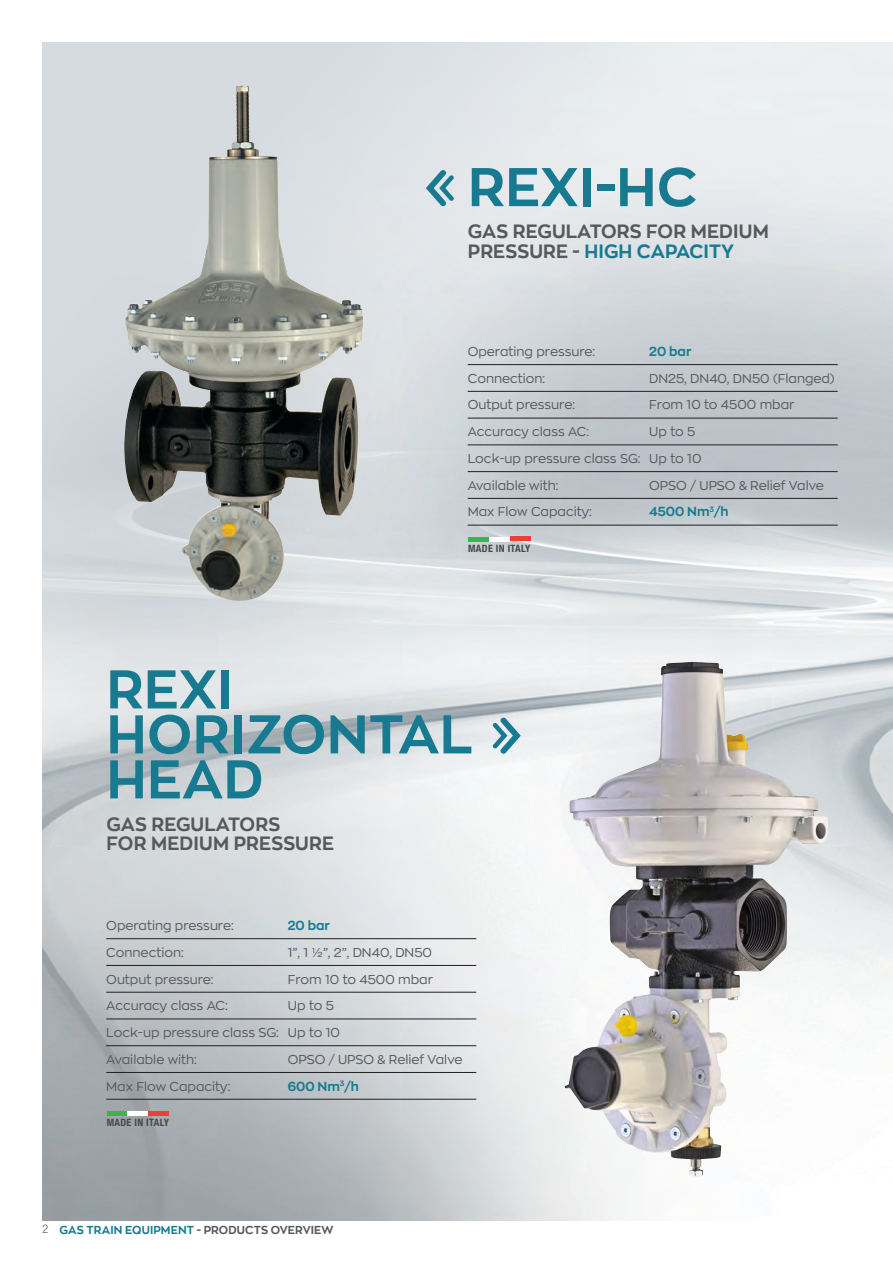
<style>
.page{position:relative;width:893px;height:1263px;background:#fff}
.page>*{position:absolute;margin:0;border:0;box-sizing:border-box;transform-origin:0 0}
.Normale{font:700 54px/45px "Zona Pro";letter-spacing:.01em;color:#177a90}
.Normale-2{font:700 18.75px/19.5px "Zona Pro";letter-spacing:.01em;color:#57585a}
.Normale-3{font:12.75px "Zona Pro";color:#57585a}
.Normale-4{font:700 12.75px "Zona Pro";color:#177a90}
.t1{font:700 11.25px "Zona Pro";letter-spacing:.01em;color:#177a90}
.t2{font:700 condensed 10.2px "Helvetica Neue LT Std";letter-spacing:.03em;color:#464848}
.s1{color:#177a90}
.s2{font-family:"Helvetica Neue LT Std";font-weight:300;font-stretch:condensed;font-size:12px;color:#57585a}
.s3{color:#57585a}
</style>
<div class="page">
<img style="left:43px;top:631px;width:850px;height:589px">
<svg style="left:43px;top:43px;width:850px;height:588px"></svg>
<img style="left:124px;top:86px;width:114px;height:416px">
<svg style="left:426px;top:170px;width:28px;height:36px"></svg>
<svg style="left:492px;top:718px;width:29px;height:36px"></svg>
<hr style="left:468px;top:364px;width:370px;height:1px;background:#231f20">
<hr style="left:468px;top:391px;width:370px;height:1px;background:#231f20">
<hr style="left:468px;top:418px;width:370px;height:1px;background:#231f20">
<hr style="left:468px;top:445px;width:370px;height:1px;background:#231f20">
<hr style="left:468px;top:471px;width:370px;height:1px;background:#231f20">
<hr style="left:468px;top:498px;width:370px;height:1px;background:#231f20">
<hr style="left:468px;top:525px;width:370px;height:1px;background:#231f20">
<hr style="left:468px;top:537px;width:21px;height:4px;background:#3ab54a">
<hr style="left:489px;top:537px;width:21px;height:4px;background:#fff">
<hr style="left:510px;top:537px;width:20px;height:4px;background:#ee3e35">
<hr style="left:106px;top:938px;width:370px;height:1px;background:#231f20">
<hr style="left:106px;top:965px;width:370px;height:1px;background:#231f20">
<hr style="left:106px;top:992px;width:370px;height:1px;background:#231f20">
<hr style="left:106px;top:1019px;width:370px;height:1px;background:#231f20">
<hr style="left:106px;top:1045px;width:370px;height:1px;background:#231f20">
<hr style="left:106px;top:1072px;width:370px;height:1px;background:#231f20">
<hr style="left:106px;top:1099px;width:370px;height:1px;background:#231f20">
<hr style="left:107px;top:1111px;width:21px;height:4px;background:#3ab54a">
<hr style="left:127px;top:1111px;width:21px;height:4px;background:#fff">
<hr style="left:148px;top:1111px;width:21px;height:4px;background:#ee3e35">
<img style="left:565px;top:662px;width:127px;height:426px">
<p class="Normale" style="left:468px;top:163px;width:230px">REXI-HC</p>
<p class="Normale-2" style="left:468px;top:222px;width:303px">GAS REGULATORS FOR MEDIUM<br>PRESSURE - <span class="s1">HIGH CAPACITY</span></p>
<p class="Normale-3" style="left:468px;top:343px;width:129px">Operating pressure:</p>
<p class="Normale-4" style="left:649px;top:343px;width:44px">20 bar</p>
<p class="Normale-3" style="left:468px;top:370px;width:79px">Connection:</p>
<p class="Normale-3" style="left:649px;top:370px;width:187px">DN25, DN40, DN50 (Flanged)</p>
<p class="Normale-3" style="left:468px;top:397px;width:109px">Output pressure:</p>
<p class="Normale-3" style="left:649px;top:397px;width:147px">From 10 to 4500 mbar</p>
<p class="Normale-3" style="left:468px;top:423px;width:123px">Accuracy class AC:</p>
<p class="Normale-3" style="left:649px;top:423px;width:48px">Up to 5</p>
<p class="Normale-3" style="left:468px;top:450px;width:235px">Lock-up pressure class SG: Up to 10</p>
<p class="Normale-3" style="left:468px;top:477px;width:92px">Available with:</p>
<p class="Normale-3" style="left:649px;top:477px;width:176px">OPSO / UPSO &amp; Relief Valve</p>
<p class="Normale-3" style="left:468px;top:504px;width:126px">Max Flow Capacity:</p>
<p class="Normale-4" style="left:649px;top:504px;width:81px">4500 Nm<sup>3</sup>/h</p>
<p class="t2" style="left:468px;top:542px;width:64px">MADE IN ITALY</p>
<p class="Normale" style="left:107px;top:665px;width:128px">REXI</p>
<p class="Normale" style="left:107px;top:710px;width:367px">HORIZONTAL<br>HEAD</p>
<p class="Normale-2" style="left:106px;top:814px;width:175px">GAS REGULATORS</p>
<p class="Normale-2" style="left:106px;top:833px;width:229px">FOR MEDIUM PRESSURE</p>
<p class="Normale-3" style="left:106px;top:917px;width:129px">Operating pressure:</p>
<p class="Normale-4" style="left:288px;top:917px;width:44px">20 bar</p>
<p class="Normale-3" style="left:106px;top:944px;width:79px">Connection:</p>
<p class="Normale-3" style="left:288px;top:944px;width:146px">1”, 1 ½”, 2”, DN40, DN50</p>
<p class="Normale-3" style="left:106px;top:971px;width:109px">Output pressure:</p>
<p class="Normale-3" style="left:288px;top:971px;width:147px">From 10 to 4500 mbar</p>
<p class="Normale-3" style="left:106px;top:997px;width:123px">Accuracy class AC:</p>
<p class="Normale-3" style="left:288px;top:997px;width:48px">Up to 5</p>
<p class="Normale-3" style="left:106px;top:1024px;width:235px">Lock-up pressure class SG: Up to 10</p>
<p class="Normale-3" style="left:106px;top:1051px;width:92px">Available with:</p>
<p class="Normale-3" style="left:288px;top:1051px;width:176px">OPSO / UPSO &amp; Relief Valve</p>
<p class="Normale-3" style="left:106px;top:1078px;width:126px">Max Flow Capacity:</p>
<p class="Normale-4" style="left:288px;top:1078px;width:73px">600 Nm<sup>3</sup>/h</p>
<p class="t2" style="left:107px;top:1116px;width:64px">MADE IN ITALY</p>
<p class="t1" style="left:43px;top:1222px;width:292px"><span class="s2">2</span> GAS TRAIN EQUIPMENT <span class="s3">- PRODUCTS OVERVIEW</span></p>
</div>
